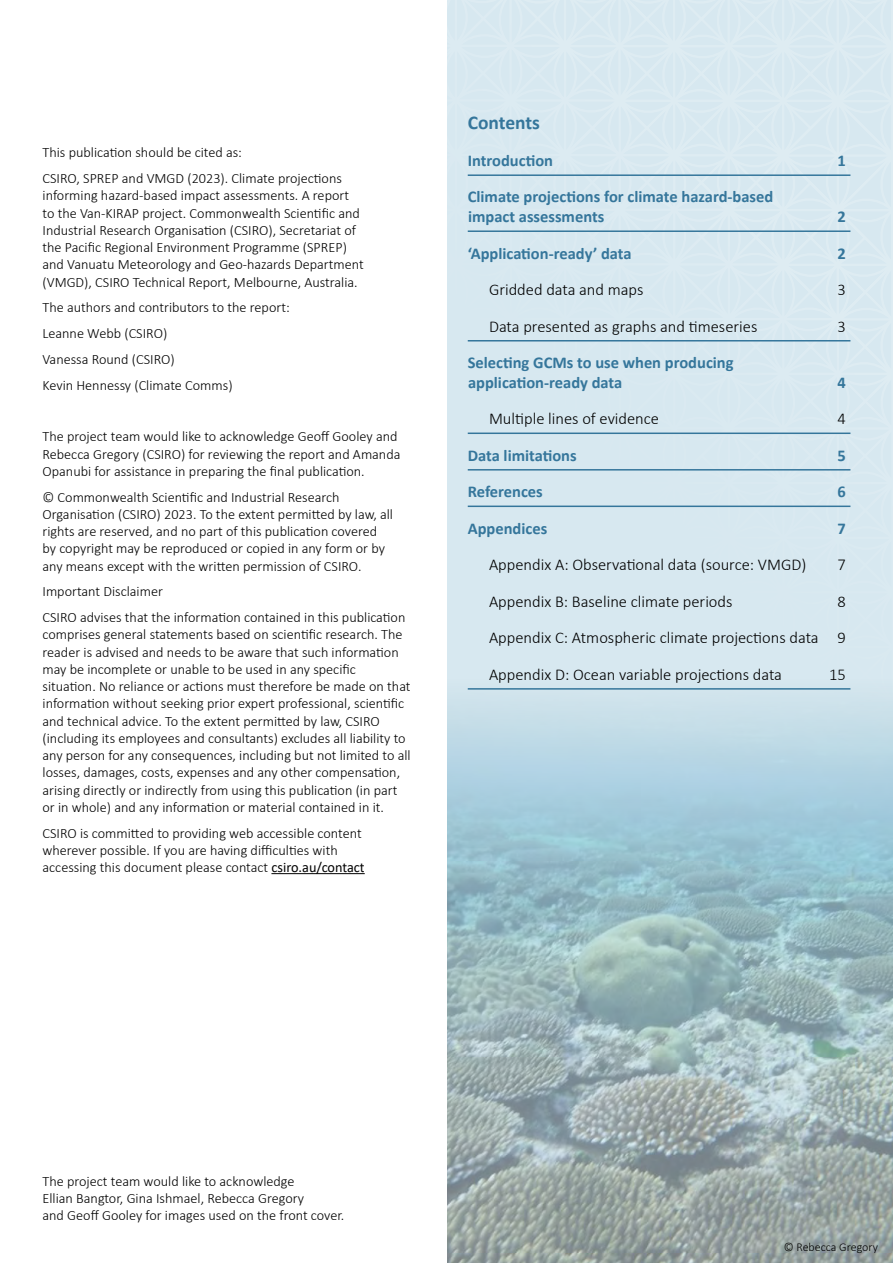
<style>
.page{position:relative;width:893px;height:1263px;background:#fff}
.page>*{position:absolute;margin:0;border:0;box-sizing:border-box;transform-origin:0 0}
.t1{font:700 19.5px "Calibri";color:#35769b}
.t2{font:300 16.5px "Calibri";color:#000}
.t3{font:700 16.5px/19.5px "Calibri";color:#35769b}
.t4{font:300 14.25px/17.2px "Calibri";color:#000}
.t5{font:300 12px "Calibri";color:#000}
.s1{font-weight:400}
</style>
<div class="page">
<hr style="left:271px;top:873px;width:94px;height:1px;background:#000">
<div style="left:447px;top:0;width:446px;height:665px;background:#d7e8f0"></div>
<hr style="left:468px;top:174px;width:382px;height:2px;background:#35769b">
<hr style="left:468px;top:230px;width:382px;height:2px;background:#35769b">
<hr style="left:468px;top:340px;width:382px;height:1px;background:#35769b">
<hr style="left:468px;top:432px;width:382px;height:2px;background:#35769b">
<hr style="left:468px;top:469px;width:382px;height:1px;background:#35769b">
<hr style="left:468px;top:506px;width:382px;height:1px;background:#35769b">
<img style="left:447px;top:665px;width:446px;height:598px">
<p class="t4" style="left:43px;top:140px;width:301px;line-height:25.8px">This publication should be cited as:<br>CSIRO, SPREP and VMGD (2023). Climate projections</p>
<p class="t4" style="left:43px;top:187px;width:323px">informing hazard-based impact assessments. A report to the Van-KIRAP project. Commonwealth Scientific and Industrial Research Organisation (CSIRO), Secretariat of the Pacific Regional Environment Programme (SPREP) and Vanuatu Meteorology and Geo-hazards Department (VMGD), CSIRO Technical Report, Melbourne, Australia.</p>
<p class="t4" style="left:43px;top:295px;width:249px;line-height:25.8px">The authors and contributors to the report:<br>Leanne Webb (CSIRO)<br>Vanessa Round (CSIRO)<br>Kevin Hennessy (Climate Comms)</p>
<p class="t4" style="left:43px;top:428px;width:359px">The project team would like to acknowledge Geoff Gooley and<br>Rebecca Gregory (CSIRO) for reviewing the report and Amanda<br>Opanubi for assistance in preparing the final publication.</p>
<p class="t4" style="left:43px;top:488px;width:352px">© Commonwealth Scientific and Industrial Research Organisation (CSIRO) 2023. To the extent permitted by law, all rights are reserved, and no part of this publication covered by copyright may be reproduced or copied in any form or by any means except with the written permission of CSIRO.</p>
<p class="t4" style="left:43px;top:578px;width:364px;line-height:25.8px">Important Disclaimer<br>CSIRO advises that the information contained in this publication</p>
<p class="t4" style="left:43px;top:626px;width:370px">comprises general statements based on scientific research. The reader is advised and needs to be aware that such information may be incomplete or unable to be used in any specific situation. No reliance or actions must therefore be made on that information without seeking prior expert professional, scientific and technical advice. To the extent permitted by law, CSIRO (including its employees and consultants) excludes all liability to any person for any consequences, including but not limited to all losses, damages, costs, expenses and any other compensation, arising directly or indirectly from using this publication (in part or in whole) and any information or material contained in it.</p>
<p class="t4" style="left:43px;top:824px;width:324px">CSIRO is committed to providing web accessible content wherever possible. If you are having difficulties with accessing this document please contact <span class="s1">csiro.au/contact</span></p>
<h1 class="t1" style="left:468px;top:109px;width:74px">Contents</h1>
<p class="t3" style="left:468px;top:150px;width:87px">Introduction</p>
<p class="t3" style="left:837px;top:150px;width:10px">1</p>
<p class="t3" style="left:468px;top:187px;width:307px">Climate projections for climate hazard-based impact assessments</p>
<p class="t3" style="left:837px;top:207px;width:10px">2</p>
<p class="t3" style="left:468px;top:243px;width:165px">‘Application-ready’ data</p>
<p class="t3" style="left:837px;top:243px;width:10px">2</p>
<p class="t2" style="left:489px;top:279px;width:156px">Gridded data and maps</p>
<p class="t2" style="left:837px;top:279px;width:10px">3</p>
<p class="t2" style="left:489px;top:316px;width:270px">Data presented as graphs and timeseries</p>
<p class="t2" style="left:837px;top:316px;width:10px">3</p>
<p class="t3" style="left:468px;top:353px;width:267px">Selecting GCMs to use when producing application-ready data</p>
<p class="t3" style="left:837px;top:372px;width:10px">4</p>
<p class="t2" style="left:489px;top:408px;width:172px">Multiple lines of evidence</p>
<p class="t2" style="left:837px;top:408px;width:10px">4</p>
<p class="t3" style="left:468px;top:445px;width:110px">Data limitations</p>
<p class="t3" style="left:837px;top:445px;width:10px">5</p>
<p class="t3" style="left:468px;top:482px;width:77px">References</p>
<p class="t3" style="left:837px;top:482px;width:10px">6</p>
<p class="t3" style="left:468px;top:518px;width:81px">Appendices</p>
<p class="t3" style="left:837px;top:518px;width:10px">7</p>
<p class="t2" style="left:489px;top:554px;width:319px">Appendix A: Observational data (source: VMGD)</p>
<p class="t2" style="left:837px;top:554px;width:10px">7</p>
<p class="t2" style="left:489px;top:591px;width:245px">Appendix B: Baseline climate periods</p>
<p class="t2" style="left:837px;top:591px;width:10px">8</p>
<p class="t2" style="left:489px;top:627px;width:358px">Appendix C: Atmospheric climate projections data 9</p>
<p class="t2" style="left:489px;top:664px;width:294px">Appendix D: Ocean variable projections data</p>
<p class="t2" style="left:829px;top:664px;width:18px">15</p>
<p class="t4" style="left:43px;top:1172px;width:303px">The project team would like to acknowledge<br>Ellian Bangtor, Gina Ishmael, Rebecca Gregory<br>and Geoff Gooley for images used on the front cover.</p>
<p class="t5" style="left:784px;top:1239px;width:96px">© Rebecca Gregory</p>
</div>
